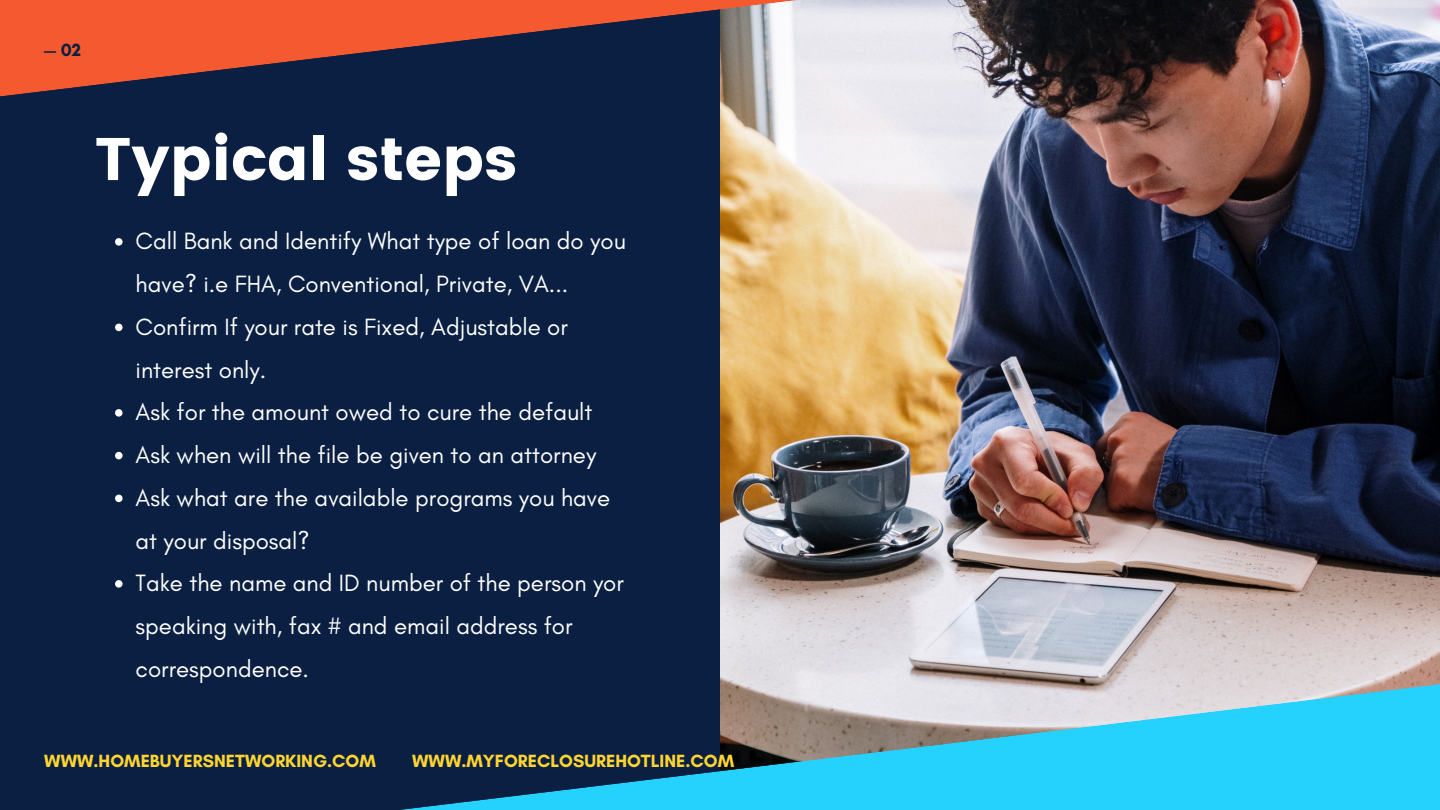
<style>
.page{position:relative;width:1440px;height:810px;background:#0a1f41}
.page>*{position:absolute;margin:0;border:0;box-sizing:border-box;transform-origin:0 0}
.t1{font:60px "Poppins";color:#fff}
.t2{font:24px/42.8px "Glacial Indifference";color:#fff}
.t3{font:700 18px "Glacial Indifference";color:#fed531}
.t4{font:700 18px "Glacial Indifference";color:#0a1f41}
</style>
<div class="page">
<img style="left:720px;top:0;width:720px;height:680px">
<svg style="left:400px;top:680px;width:1040px;height:130px"></svg>
<svg style="left:0;top:0;width:915px;height:105px"></svg>
<svg style="left:115px;top:238px;width:8px;height:8px"></svg>
<svg style="left:115px;top:324px;width:8px;height:7px"></svg>
<svg style="left:115px;top:409px;width:8px;height:8px"></svg>
<svg style="left:115px;top:452px;width:8px;height:7px"></svg>
<svg style="left:115px;top:495px;width:8px;height:7px"></svg>
<svg style="left:115px;top:580px;width:8px;height:8px"></svg>
<p class="t4" style="left:44px;top:39px;width:38px">— 02</p>
<h1 class="t1" style="left:95px;top:124px;width:424px">Typical steps</h1>
<p class="t2" style="left:136px;top:220px;width:492px">Call Bank and Identify What type of loan do you have? i.e FHA, Conventional, Private, VA...<br>Confirm If your rate is Fixed, Adjustable or interest only.<br>Ask for the amount owed to cure the default Ask when will the file be given to an attorney Ask what are the available programs you have at your disposal?<br>Take the name and ID number of the person yor speaking with, fax # and email address for correspondence.</p>
<p class="t3" style="left:44px;top:750px;width:333px">WWW.HOMEBUYERSNETWORKING.COM</p>
<p class="t3" style="left:412px;top:750px;width:324px">WWW.MYFORECLOSUREHOTLINE.COM</p>
</div>
